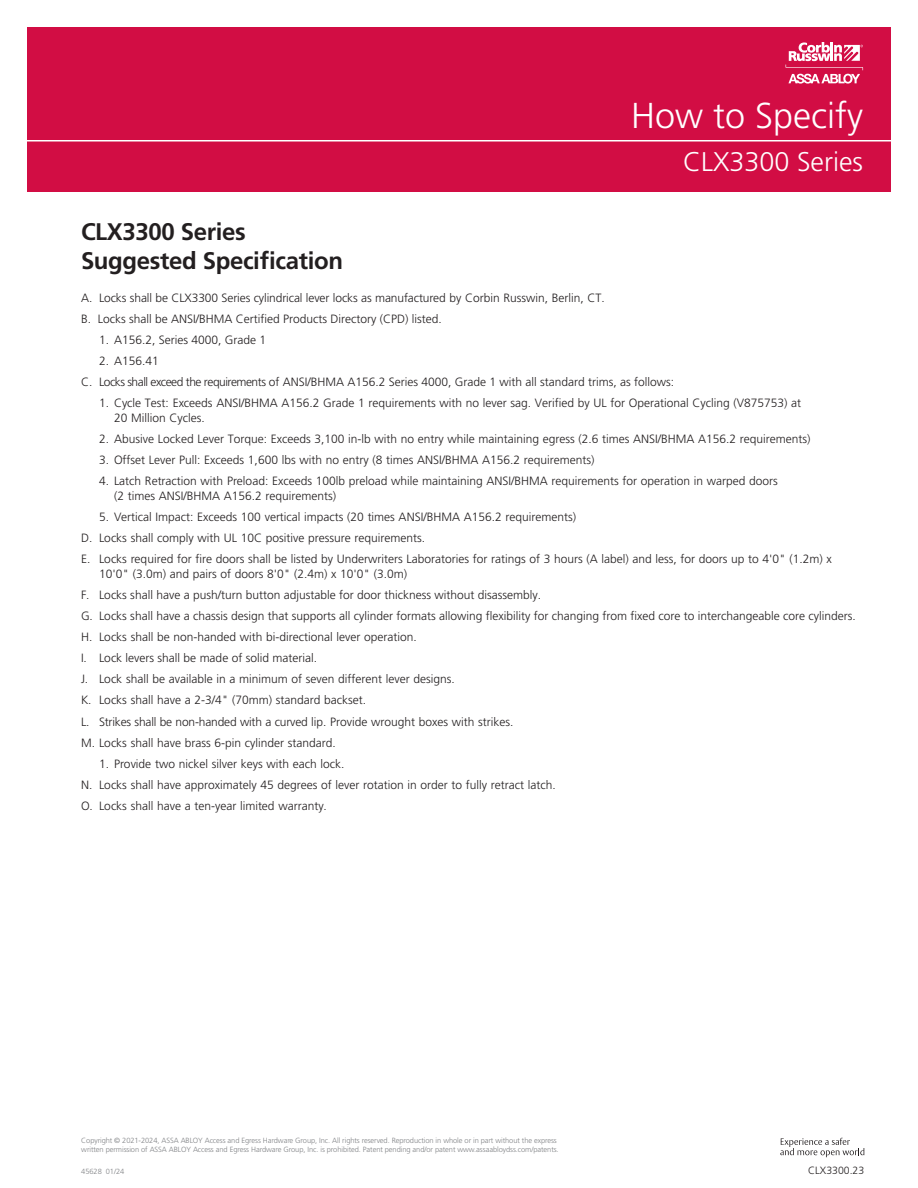
<style>
.page{position:relative;width:918px;height:1188px;background:#fff}
.page>*{position:absolute;margin:0;border:0;box-sizing:border-box;transform-origin:0 0}
.t1{font:300 36px "Frutiger LT Pro";color:#fff}
.t2{font:300 27px "Frutiger LT Pro";color:#fff}
.t3{font:700 24px "Frutiger LT Pro";letter-spacing:-.015em;color:#231f20}
.Bulleted_Text_8pt{font:300 12px/14.4px "Frutiger LT Pro";color:#231f20}
.t4{font:300 10.5px "Frutiger LT Pro";color:#231f20}
.t5{font:300 7.5px/9px "Frutiger LT Pro";letter-spacing:-.01em;color:#808285}
</style>
<div class="page">
<div style="left:27px;top:27px;width:864px;height:165px;background:#d20d44"></div>
<hr style="left:16px;top:140px;width:890px;height:2px;background:#fff">
<svg style="left:786px;top:42px;width:77px;height:42px"></svg>
<svg style="left:780px;top:1138px;width:84px;height:19px"></svg>
<p class="t1" style="left:631px;top:94px;width:234px">How to Specify</p>
<p class="t3" style="left:81px;top:217px;width:166px">CLX3300 Series</p>
<p class="t3" style="left:81px;top:246px;width:264px">Suggested Specification</p>
<h2 class="t2" style="left:683px;top:146px;width:182px">CLX3300 Series</h2>
<p class="Bulleted_Text_8pt" style="left:81px;top:290px;width:525px">A. Locks shall be CLX3300 Series cylindrical lever locks as manufactured by Corbin Russwin, Berlin, CT.</p>
<p class="Bulleted_Text_8pt" style="left:81px;top:312px;width:362px">B. Locks shall be ANSI/BHMA Certified Products Directory (CPD) listed.</p>
<p class="Bulleted_Text_8pt" style="left:99px;top:333px;width:169px">1. A156.2, Series 4000, Grade 1</p>
<p class="Bulleted_Text_8pt" style="left:99px;top:354px;width:61px">2. A156.41</p>
<p class="Bulleted_Text_8pt" style="left:81px;top:375px;width:595px">C. Locks shall exceed the requirements of ANSI/BHMA A156.2 Series 4000, Grade 1 with all standard trims, as follows:</p>
<p class="Bulleted_Text_8pt" style="left:114px;top:396px;width:689px;text-indent:-15px">1. Cycle Test: Exceeds ANSI/BHMA A156.2 Grade 1 requirements with no lever sag. Verified by UL for Operational Cycling (V875753) at<br>20 Million Cycles.</p>
<p class="Bulleted_Text_8pt" style="left:99px;top:432px;width:713px">2. Abusive Locked Lever Torque: Exceeds 3,100 in-lb with no entry while maintaining egress (2.6 times ANSI/BHMA A156.2 requirements)</p>
<p class="Bulleted_Text_8pt" style="left:99px;top:453px;width:497px">3. Offset Lever Pull: Exceeds 1,600 lbs with no entry (8 times ANSI/BHMA A156.2 requirements)</p>
<p class="Bulleted_Text_8pt" style="left:114px;top:474px;width:665px;text-indent:-15px">4. Latch Retraction with Preload: Exceeds 100lb preload while maintaining ANSI/BHMA requirements for operation in warped doors (2 times ANSI/BHMA A156.2 requirements)</p>
<p class="Bulleted_Text_8pt" style="left:99px;top:510px;width:479px">5. Vertical Impact: Exceeds 100 vertical impacts (20 times ANSI/BHMA A156.2 requirements)</p>
<p class="Bulleted_Text_8pt" style="left:81px;top:531px;width:346px">D. Locks shall comply with UL 10C positive pressure requirements.</p>
<p class="Bulleted_Text_8pt" style="left:99px;top:552px;width:734px;text-indent:-18px">E. Locks required for fire doors shall be listed by Underwriters Laboratories for ratings of 3 hours (A label) and less, for doors up to 4'0" (1.2m) x<br>10'0" (3.0m) and pairs of doors 8'0" (2.4m) x 10'0" (3.0m)</p>
<p class="Bulleted_Text_8pt" style="left:81px;top:587px;width:462px">F. Locks shall have a push/turn button adjustable for door thickness without disassembly.</p>
<p class="Bulleted_Text_8pt" style="left:81px;top:609px;width:776px">G. Locks shall have a chassis design that supports all cylinder formats allowing flexibility for changing from fixed core to interchangeable core cylinders.</p>
<p class="Bulleted_Text_8pt" style="left:81px;top:630px;width:337px">H. Locks shall be non-handed with bi-directional lever operation.</p>
<p class="Bulleted_Text_8pt" style="left:81px;top:651px;width:238px">I. Lock levers shall be made of solid material.</p>
<p class="Bulleted_Text_8pt" style="left:81px;top:672px;width:375px">J. Lock shall be available in a minimum of seven different lever designs.</p>
<p class="Bulleted_Text_8pt" style="left:81px;top:693px;width:287px">K. Locks shall have a 2-3/4" (70mm) standard backset.</p>
<p class="Bulleted_Text_8pt" style="left:81px;top:714px;width:434px">L. Strikes shall be non-handed with a curved lip. Provide wrought boxes with strikes.</p>
<p class="Bulleted_Text_8pt" style="left:81px;top:735px;width:256px">M. Locks shall have brass 6-pin cylinder standard.</p>
<p class="Bulleted_Text_8pt" style="left:99px;top:757px;width:247px">1. Provide two nickel silver keys with each lock.</p>
<p class="Bulleted_Text_8pt" style="left:81px;top:778px;width:476px">N. Locks shall have approximately 45 degrees of lever rotation in order to fully retract latch.</p>
<p class="Bulleted_Text_8pt" style="left:81px;top:799px;width:247px">O. Locks shall have a ten-year limited warranty.</p>
<p class="t5" style="left:81px;top:1136px;width:479px">Copyright © 2021-2024, ASSA ABLOY Access and Egress Hardware Group, Inc. All rights reserved. Reproduction in whole or in part without the express written permission of ASSA ABLOY Access and Egress Hardware Group, Inc. is prohibited. Patent pending and/or patent www.assaabloydss.com/patents.</p>
<p class="t5" style="left:81px;top:1167px;width:44px">45628 01/24</p>
<p class="t4" style="left:808px;top:1164px;width:58px">CLX3300.23</p>
</div>
